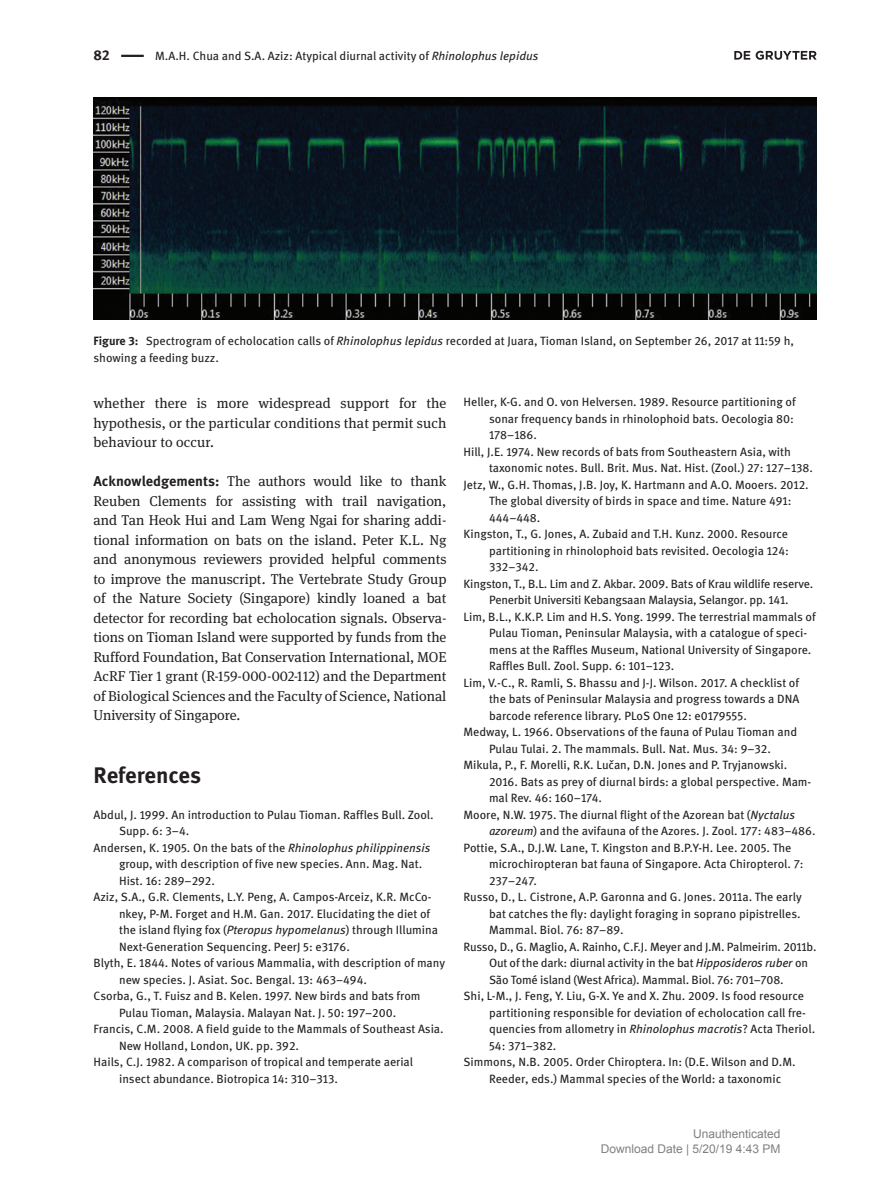
<style>
.page{position:relative;width:893px;height:1191px;background:#fff}
.page>*{position:absolute;margin:0;border:0;box-sizing:border-box;transform-origin:0 0}
.t1{font:700 22.5px "DG Meta Science";letter-spacing:-.005em;color:#231f20}
.t2{font:14.25px/19.5px "DG Meta Serif Science";color:#231f20;text-align:justify}
.t3{font:700 14.25px "DG Meta Science";color:#231f20}
.t4{font:12px/16.5px "DG Meta Science";color:#231f20}
.t5{font:12px "DG Meta Science";letter-spacing:-.02em;color:#231f20}
.t6{font:12px/15px "Arial";color:#808080;text-align:right}
.s1{font-style:italic}
.s2{font-weight:700}
.s3{font-family:"DG Meta Science";font-weight:700}
</style>
<div class="page">
<hr style="left:121px;top:55px;width:23px;height:2px;background:#231f20">
<img style="left:94px;top:98px;width:722px;height:221px">
<svg style="left:734px;top:51px;width:83px;height:9px"></svg>
<p class="t3" style="left:94px;top:44px;width:18px">82</p>
<p class="t4" style="left:155px;top:47px;width:385px">M.A.H. Chua and S.A. Aziz: Atypical diurnal activity of <span class="s1">Rhinolophus lepidus</span></p>
<p class="t4" style="left:94px;top:332px;width:702px"><span class="s2">Figure 3:</span> Spectrogram of echolocation calls of <span class="s1">Rhinolophus lepidus</span> recorded at Juara, Tioman Island, on September 26, 2017 at 11:59 h, showing a feeding buzz.</p>
<p class="t2" style="left:94px;top:393px;width:354px">whether there is more widespread support for the hypothesis, or the particular conditions that permit such behaviour to occur.</p>
<p class="t2" style="left:94px;top:471px;width:354px"><span class="s3">Acknowledgements:</span> The authors would like to thank Reuben Clements for assisting with trail navigation, and Tan Heok Hui and Lam Weng Ngai for sharing addi&shy;tional information on bats on the island. Peter K.L. Ng and anonymous reviewers provided helpful comments to improve the manuscript. The Vertebrate Study Group of the Nature Society (Singapore) kindly loaned a bat detector for recording bat echolocation signals. Observa&shy;tions on Tioman Island were supported by funds from the Rufford Foundation, Bat Conservation International, MOE AcRF Tier 1 grant (R-159-000-002-112) and the Department of Biological Sciences and the Faculty of Science, National University of Singapore.</p>
<h1 class="t1" style="left:94px;top:756px;width:109px">References</h1>
<p class="t4" style="left:94px;top:806px;width:342px">Abdul, J. 1999. An introduction to Pulau Tioman. Raffles Bull. Zool.</p>
<p class="t4" style="left:119px;top:822px;width:72px">Supp. 6: 3–4.</p>
<p class="t4" style="left:94px;top:839px;width:338px">Andersen, K. 1905. On the bats of the <span class="s1">Rhinolophus philippinensis</span></p>
<p class="t4" style="left:119px;top:855px;width:305px">group, with description of five new species. Ann. Mag. Nat.</p>
<p class="t4" style="left:119px;top:872px;width:97px">Hist. 16: 289–292.</p>
<p class="t4" style="left:94px;top:888px;width:339px">Aziz, S.A., G.R. Clements, L.Y. Peng, A. Campos-Arceiz, K.R. McCo-</p>
<p class="t4" style="left:119px;top:905px;width:313px">nkey, P-M. Forget and H.M. Gan. 2017. Elucidating the diet of</p>
<p class="t4" style="left:119px;top:921px;width:320px">the island flying fox (<span class="s1">Pteropus hypomelanus</span>) through Illumina</p>
<p class="t4" style="left:119px;top:938px;width:232px">Next-Generation Sequencing. PeerJ 5: e3176.</p>
<p class="t4" style="left:94px;top:954px;width:353px">Blyth, E. 1844. Notes of various Mammalia, with description of many</p>
<p class="t4" style="left:119px;top:971px;width:249px">new species. J. Asiat. Soc. Bengal. 13: 463–494.</p>
<p class="t4" style="left:94px;top:987px;width:328px">Csorba, G., T. Fuisz and B. Kelen. 1997. New birds and bats from</p>
<p class="t4" style="left:119px;top:1004px;width:279px">Pulau Tioman, Malaysia. Malayan Nat. J. 50: 197–200.</p>
<p class="t4" style="left:94px;top:1020px;width:352px">Francis, C.M. 2008. A field guide to the Mammals of Southeast Asia.</p>
<p class="t4" style="left:119px;top:1037px;width:181px">New Holland, London, UK. pp. 392.</p>
<p class="t4" style="left:94px;top:1053px;width:321px">Hails, C.J. 1982. A comparison of tropical and temperate aerial</p>
<p class="t4" style="left:119px;top:1070px;width:220px">insect abundance. Biotropica 14: 310–313.</p>
<p class="t4" style="left:463px;top:393px;width:334px">Heller, K-G. and O. von Helversen. 1989. Resource partitioning of</p>
<p class="t4" style="left:489px;top:410px;width:306px">sonar frequency bands in rhinolophoid bats. Oecologia 80:</p>
<p class="t4" style="left:489px;top:426px;width:49px">178–186.</p>
<p class="t4" style="left:463px;top:443px;width:329px">Hill, J.E. 1974. New records of bats from Southeastern Asia, with</p>
<p class="t4" style="left:489px;top:459px;width:326px">taxonomic notes. Bull. Brit. Mus. Nat. Hist. (Zool.) 27: 127–138.</p>
<p class="t4" style="left:463px;top:476px;width:347px">Jetz, W., G.H. Thomas, J.B. Joy, K. Hartmann and A.O. Mooers. 2012.</p>
<p class="t4" style="left:489px;top:492px;width:304px">The global diversity of birds in space and time. Nature 491:</p>
<p class="t4" style="left:489px;top:509px;width:53px">444–448.</p>
<p class="t4" style="left:463px;top:525px;width:326px">Kingston, T., G. Jones, A. Zubaid and T.H. Kunz. 2000. Resource</p>
<p class="t4" style="left:489px;top:542px;width:301px">partitioning in rhinolophoid bats revisited. Oecologia 124:</p>
<p class="t4" style="left:489px;top:558px;width:51px">332–342.</p>
<p class="t4" style="left:463px;top:575px;width:351px">Kingston, T., B.L. Lim and Z. Akbar. 2009. Bats of Krau wildlife reserve.</p>
<p class="t4" style="left:489px;top:591px;width:301px">Penerbit Universiti Kebangsaan Malaysia, Selangor. pp. 141.</p>
<p class="t4" style="left:463px;top:608px;width:354px">Lim, B.L., K.K.P. Lim and H.S. Yong. 1999. The terrestrial mammals of</p>
<p class="t4" style="left:489px;top:624px;width:320px">Pulau Tioman, Peninsular Malaysia, with a catalogue of speci-</p>
<p class="t4" style="left:489px;top:641px;width:324px">mens at the Raffles Museum, National University of Singapore.</p>
<p class="t4" style="left:489px;top:657px;width:187px">Raffles Bull. Zool. Supp. 6: 101–123.</p>
<p class="t4" style="left:463px;top:674px;width:337px">Lim, V.-C., R. Ramli, S. Bhassu and J-J. Wilson. 2017. A checklist of</p>
<p class="t4" style="left:489px;top:690px;width:312px">the bats of Peninsular Malaysia and progress towards a DNA</p>
<p class="t4" style="left:489px;top:707px;width:259px">barcode reference library. PLoS One 12: e0179555.</p>
<p class="t4" style="left:463px;top:723px;width:335px">Medway, L. 1966. Observations of the fauna of Pulau Tioman and</p>
<p class="t4" style="left:489px;top:740px;width:283px">Pulau Tulai. 2. The mammals. Bull. Nat. Mus. 34: 9–32.</p>
<p class="t4" style="left:463px;top:756px;width:325px">Mikula, P., F. Morelli, R.K. Lučan, D.N. Jones and P. Tryjanowski.</p>
<p class="t4" style="left:489px;top:773px;width:324px">2016. Bats as prey of diurnal birds: a global perspective. Mam-</p>
<p class="t4" style="left:489px;top:789px;width:114px">mal Rev. 46: 160–174.</p>
<p class="t4" style="left:463px;top:806px;width:333px">Moore, N.W. 1975. The diurnal flight of the Azorean bat (<span class="s1">Nyctalus</span></p>
<p class="t4" style="left:489px;top:822px;width:328px"><span class="s1">azoreum</span>) and the avifauna of the Azores. J. Zool. 177: 483–486.</p>
<p class="t4" style="left:463px;top:839px;width:329px">Pottie, S.A., D.J.W. Lane, T. Kingston and B.P.Y-H. Lee. 2005. The</p>
<p class="t4" style="left:489px;top:855px;width:316px">microchiropteran bat fauna of Singapore. Acta Chiropterol. 7:</p>
<p class="t4" style="left:489px;top:872px;width:50px">237–247.</p>
<p class="t4" style="left:463px;top:888px;width:340px">Russo, D., L. Cistrone, A.P. Garonna and G. Jones. 2011a. The early</p>
<p class="t4" style="left:489px;top:905px;width:313px">bat catches the fly: daylight foraging in soprano pipistrelles.</p>
<p class="t4" style="left:489px;top:921px;width:136px">Mammal. Biol. 76: 87–89.</p>
<p class="t4" style="left:463px;top:938px;width:354px">Russo, D., G. Maglio, A. Rainho, C.F.J. Meyer and J.M. Palmeirim. 2011b.</p>
<p class="t4" style="left:489px;top:954px;width:320px">Out of the dark: diurnal activity in the bat <span class="s1">Hipposideros ruber</span> on</p>
<p class="t5" style="left:489px;top:970px;width:296px">São Tomé island (West Africa). Mammal. Biol. 76: 701–708.</p>
<p class="t4" style="left:463px;top:987px;width:342px">Shi, L-M., J. Feng, Y. Liu, G-X. Ye and X. Zhu. 2009. Is food resource</p>
<p class="t4" style="left:489px;top:1004px;width:318px">partitioning responsible for deviation of echolocation call fre-</p>
<p class="t4" style="left:489px;top:1020px;width:328px">quencies from allometry in <span class="s1">Rhinolophus macrotis</span>? Acta Theriol.</p>
<p class="t4" style="left:489px;top:1037px;width:69px">54: 371–382.</p>
<p class="t4" style="left:463px;top:1053px;width:334px">Simmons, N.B. 2005. Order Chiroptera. In: (D.E. Wilson and D.M.</p>
<p class="t4" style="left:489px;top:1070px;width:294px">Reeder, eds.) Mammal species of the World: a taxonomic</p>
<p class="t6" style="left:601px;top:1127px;width:181px">Unauthenticated<br>Download Date | 5/20/19 4:43 PM</p>
</div>
